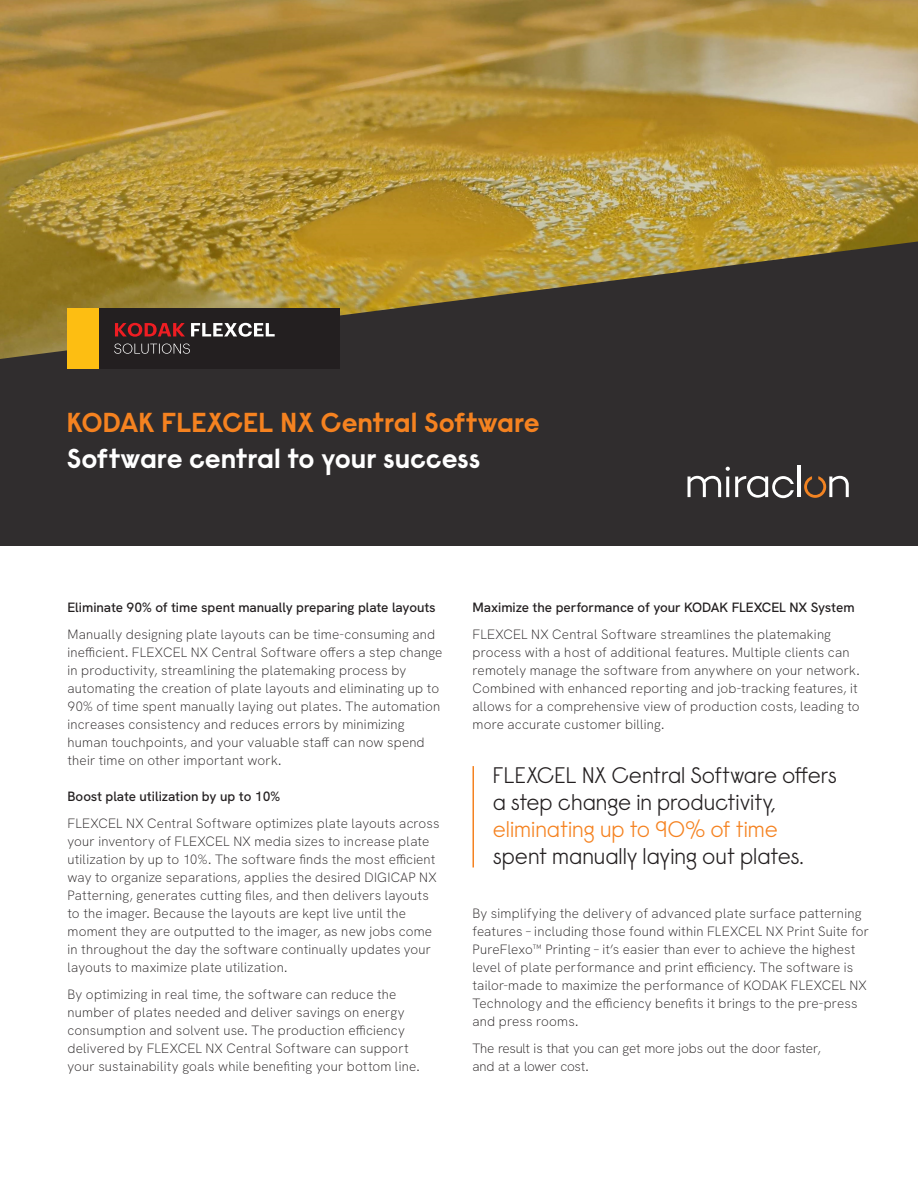
<style>
.page{position:relative;width:918px;height:1188px;background:#fff}
.page>*{position:absolute;margin:0;border:0;box-sizing:border-box;transform-origin:0 0}
.t1{font:700 27.45px "Raisonne Pro";color:#f58220}
.t2{font:700 27.45px "Raisonne Pro";color:#fff}
.t3{font:300 22.5px/27px "Raisonne Pro";color:#231f20}
.t4{font:300 22.5px "Raisonne Pro";color:#f58220}
.t5{font:300 13.5px/18px "HK Grotesk";letter-spacing:.015em;color:#231f20}
.t6{font:600 13.5px "HK Grotesk";letter-spacing:-.005em;color:#231f20}
.t7{font:300 13.5px/18px "HK Grotesk";letter-spacing:-.01em;color:#231f20}
</style>
<div class="page">
<div style="left:0;top:33px;width:918px;height:513px;background:#302d2e"></div>
<img style="left:0;top:0;width:918px;height:359px">
<hr style="left:798px;top:465px;width:3px;height:32px;background:#fff">
<svg style="left:804px;top:476px;width:45px;height:22px"></svg>
<svg style="left:688px;top:467px;width:106px;height:31px"></svg>
<div style="left:67px;top:308px;width:32px;height:61px;background:#fdbe12"></div>
<div style="left:99px;top:308px;width:241px;height:61px;background:#231f20"></div>
<svg style="left:115px;top:323px;width:70px;height:14px"></svg>
<svg style="left:191px;top:323px;width:84px;height:14px"></svg>
<svg style="left:114px;top:344px;width:76px;height:10px"></svg>
<hr style="left:473px;top:766px;width:1px;height:101px;background:#f58220">
<h1 class="t1" style="left:67px;top:412px;width:474px">KODAK FLEXCEL NX Central Software</h1>
<h1 class="t2" style="left:67px;top:448px;width:415px">Software central to your success</h1>
<p class="t6" style="left:68px;top:602px;width:370px">Eliminate 90% of time spent manually preparing plate layouts</p>
<p class="t5" style="left:68px;top:627px;width:377px">Manually designing plate layouts can be time-consuming and inefficient. FLEXCEL NX Central Software offers a step change in productivity, streamlining the platemaking process by automating the creation of plate layouts and eliminating up to 90% of time spent manually laying out plates. The automation increases consistency and reduces errors by minimizing human touchpoints, and your valuable staff can now spend their time on other important work.</p>
<p class="t6" style="left:68px;top:791px;width:214px">Boost plate utilization by up to 10%</p>
<p class="t5" style="left:68px;top:816px;width:374px">FLEXCEL NX Central Software optimizes plate layouts across your inventory of FLEXCEL NX media sizes to increase plate utilization by up to 10%. The software finds the most efficient way to organize separations, applies the desired DIGICAP NX Patterning, generates cutting files, and then delivers layouts to the imager. Because the layouts are kept live until the moment they are outputted to the imager, as new jobs come in throughout the day the software continually updates your layouts to maximize plate utilization.</p>
<p class="t5" style="left:68px;top:987px;width:354px">By optimizing in real time, the software can reduce the number of plates needed and deliver savings on energy consumption and solvent use. The production efficiency delivered by FLEXCEL NX Central Software can support your sustainability goals while benefiting your bottom line.</p>
<p class="t6" style="left:472px;top:602px;width:384px">Maximize the performance of your KODAK FLEXCEL NX System</p>
<p class="t5" style="left:472px;top:627px;width:389px">FLEXCEL NX Central Software streamlines the platemaking process with a host of additional features. Multiple clients can remotely manage the software from anywhere on your network.<br>Combined with enhanced reporting and job-tracking features, it allows for a comprehensive view of production costs, leading to more accurate customer billing.</p>
<h2 class="t3" style="left:493px;top:763px;width:346px">FLEXCEL NX Central Software offers a step change in productivity,</h2>
<h2 class="t4" style="left:493px;top:819px;width:287px">eliminating up to 90% of time</h2>
<h2 class="t3" style="left:493px;top:844px;width:313px">spent manually laying out plates.</h2>
<p class="t5" style="left:472px;top:906px;width:398px">By simplifying the delivery of advanced plate surface patterning features – including those found within FLEXCEL NX Print Suite for PureFlexo™ Printing – it’s easier than ever to achieve the highest level of plate performance and print efficiency. The software is tailor-made to maximize the performance of KODAK FLEXCEL NX Technology and the efficiency benefits it brings to the pre-press and press rooms.</p>
<p class="t7" style="left:472px;top:1041px;width:350px">The result is that you can get more jobs out the door faster, and at a lower cost.</p>
</div>
